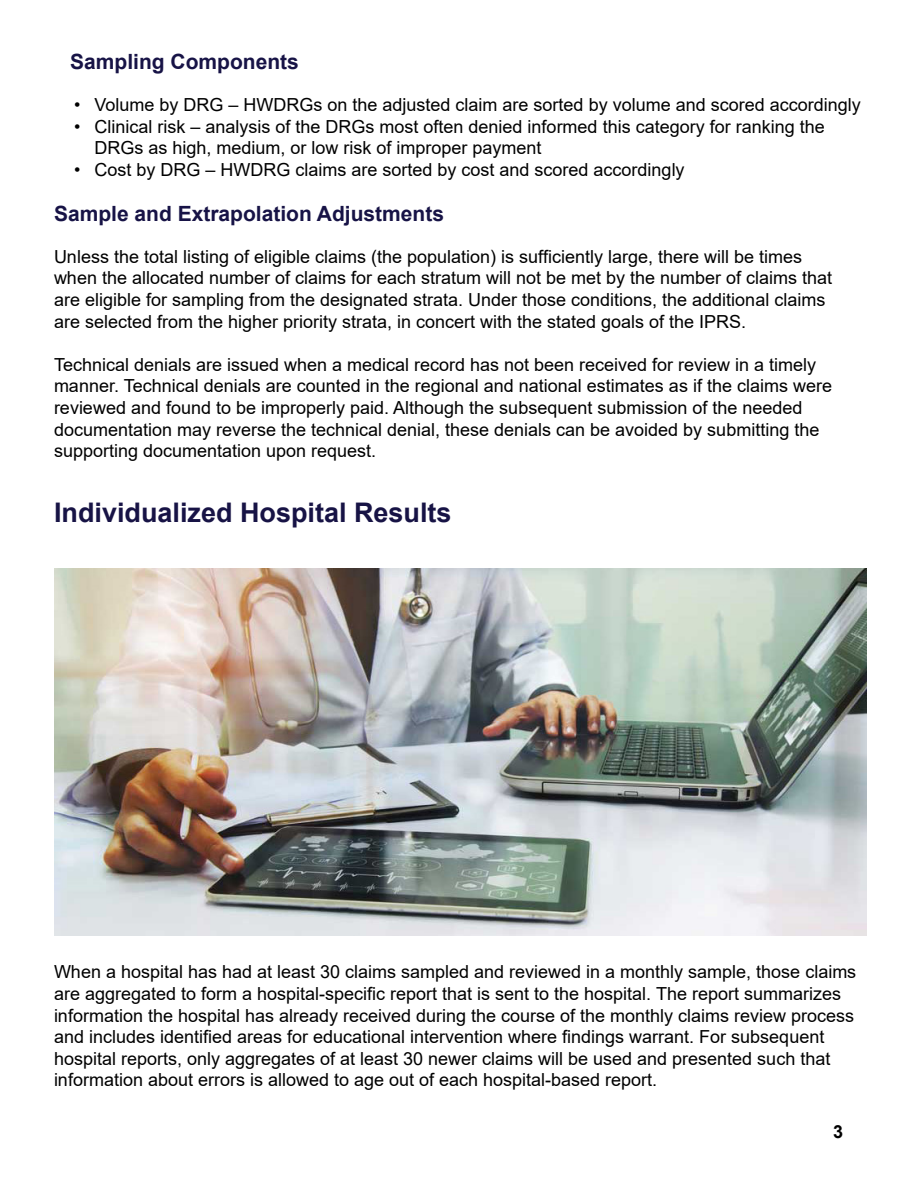
<style>
.page{position:relative;width:918px;height:1188px;background:#fff}
.page>*{position:absolute;margin:0;border:0;box-sizing:border-box;transform-origin:0 0}
.t1{font:700 27px "Arial";color:#171345}
.ssubtitle{font:700 21px "Arial";color:#171346}
.txt{font:18px/21.6px "Arial";color:#000}
.t2{font:700 18px "Arial";color:#000}
.s1{font-style:inherit}
</style>
<div class="page">
<img style="left:54px;top:569px;width:812px;height:366px">
<h3 class="ssubtitle" style="left:70px;top:47px;width:230px">Sampling Components</h3>
<p class="txt" style="left:74px;top:94px;width:788px">• Volume by DRG – HWDRGs on the adjusted claim are sorted by volume and scored accordingly</p>
<p class="txt" style="left:94px;top:116px;width:732px;text-indent:-20px">• Clinical risk – analysis of the DRGs most often denied informed this category for ranking the<br>DRGs as high, medium, or low risk of improper payment</p>
<p class="txt" style="left:74px;top:159px;width:612px">• Cost by DRG – HWDRG claims are sorted by cost and scored accordingly</p>
<h2 class="ssubtitle" style="left:54px;top:199px;width:392px">Sample and Extrapolation Adjustments</h2>
<h2 class="txt" style="left:54px;top:246px;width:780px"><span class="s1">Unless the total listing of eligible claims (the population) is sufficiently large, there will be times when</span> the allocated number of claims for each stratum will not be met by the number of claims that are eligible for sampling from the designated strata. Under those conditions, the additional claims are selected from the higher priority strata, in concert with the stated goals of the IPRS.</h2>
<h2 class="txt" style="left:54px;top:354px;width:780px">Technical denials are issued when a medical record has not been received for review in a timely manner. Technical denials are counted in the regional and national estimates as if the claims were <span class="s1">reviewed and found to be improperly paid. Although the subsequent submission of the needed </span>documentation may reverse the technical denial, these denials can be avoided by submitting the <span class="s1">supporting documentation upon request.</span></h2>
<h2 class="t1" style="left:54px;top:493px;width:399px">Individualized Hospital Results</h2>
<p class="txt" style="left:54px;top:961px;width:804px">When a hospital has had at least 30 claims sampled and reviewed in a monthly sample, those claims <span class="s1">are aggregated to form a hospital-specific report that is sent to the hospital. The report summarizes </span>information the hospital has already received during the course of the monthly claims review process <span class="s1">and includes identified areas for educational intervention where findings warrant. For subsequent </span>hospital reports, only aggregates of at least 30 newer claims will be used and presented such that information about errors is allowed to age out of each hospital-based report.</p>
<p class="t2" style="left:833px;top:1119px;width:12px">3</p>
</div>
